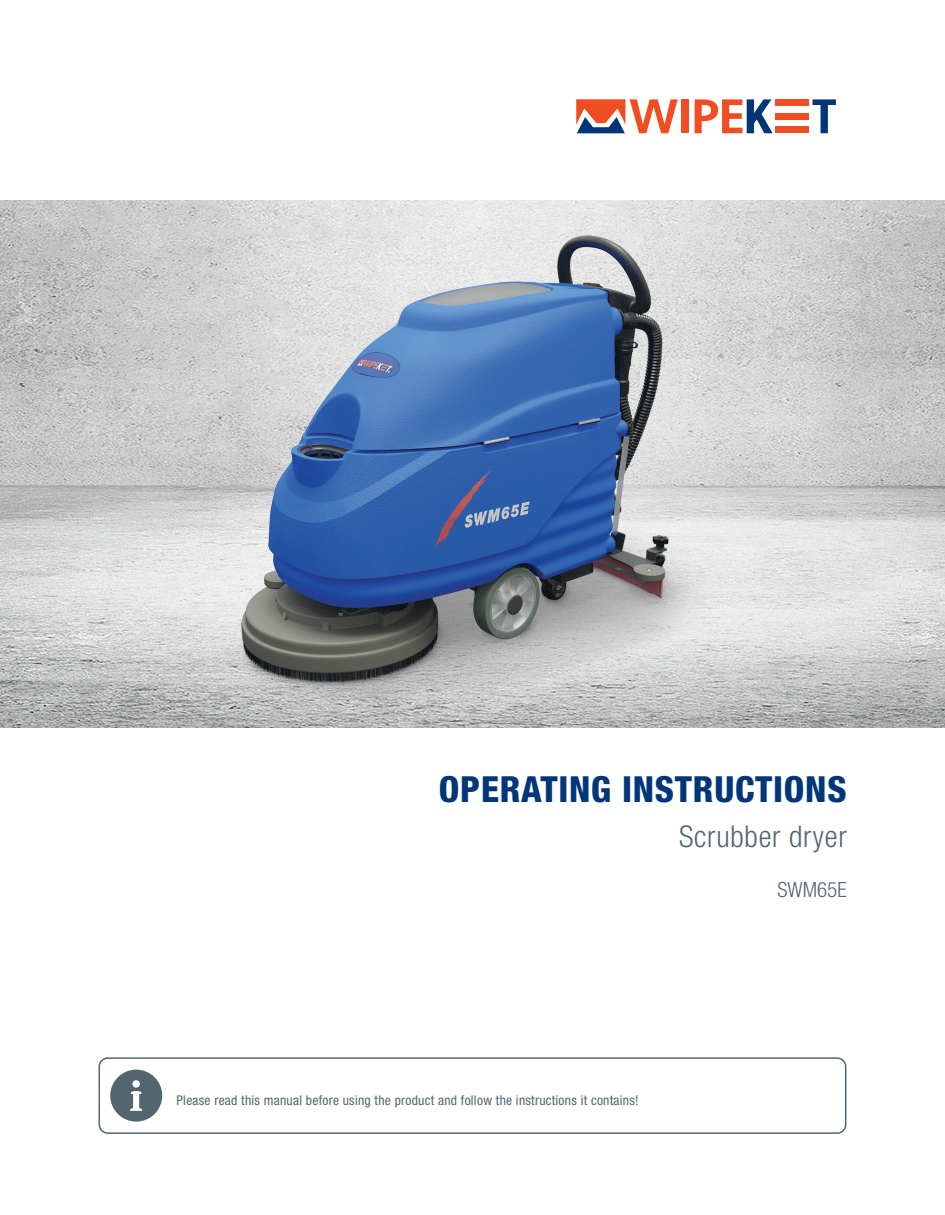
<style>
.page{position:relative;width:945px;height:1215px;background:#fff}
.page>*{position:absolute;margin:0;border:0;box-sizing:border-box;transform-origin:0 0}
.t1{font:800 condensed 36px "Helvetica Neue LT Pro";letter-spacing:.02em;color:#013778}
.t2{font:300 condensed 30px "Helvetica Neue LT Pro";letter-spacing:.025em;color:#53656e}
.t3{font:300 condensed 21px "Helvetica Neue LT Pro";color:#53656e}
.t4{font:condensed 13.5px "Helvetica Neue LT Pro";letter-spacing:.02em;color:#53656e}
</style>
<div class="page">
<div style="left:682px;top:99px;width:7px;height:34px;background:#f04d22"></div>
<svg style="left:576px;top:99px;width:102px;height:34px"></svg>
<div style="left:775px;top:99px;width:34px;height:7px;background:#f04d22"></div>
<div style="left:775px;top:113px;width:34px;height:7px;background:#f04d22"></div>
<div style="left:775px;top:127px;width:34px;height:6px;background:#f04d22"></div>
<svg style="left:695px;top:99px;width:78px;height:34px"></svg>
<svg style="left:813px;top:99px;width:23px;height:34px"></svg>
<img style="left:0;top:201px;width:945px;height:527px">
<div style="left:99px;top:1057px;width:747px;height:77px;border:2px solid #53656e;border-radius:9px"></div>
<svg style="left:110px;top:1070px;width:52px;height:52px"></svg>
<img style="left:106px;top:232px;width:708px;height:468px">
<h1 class="t1" style="left:439px;top:767px;width:409px">OPERATING INSTRUCTIONS</h1>
<h2 class="t2" style="left:679px;top:819px;width:169px">Scrubber dryer</h2>
<h3 class="t3" style="left:778px;top:878px;width:71px">SWM65E</h3>
<p class="t4" style="left:177px;top:1092px;width:464px">Please read this manual before using the product and follow the instructions it contains!</p>
</div>
